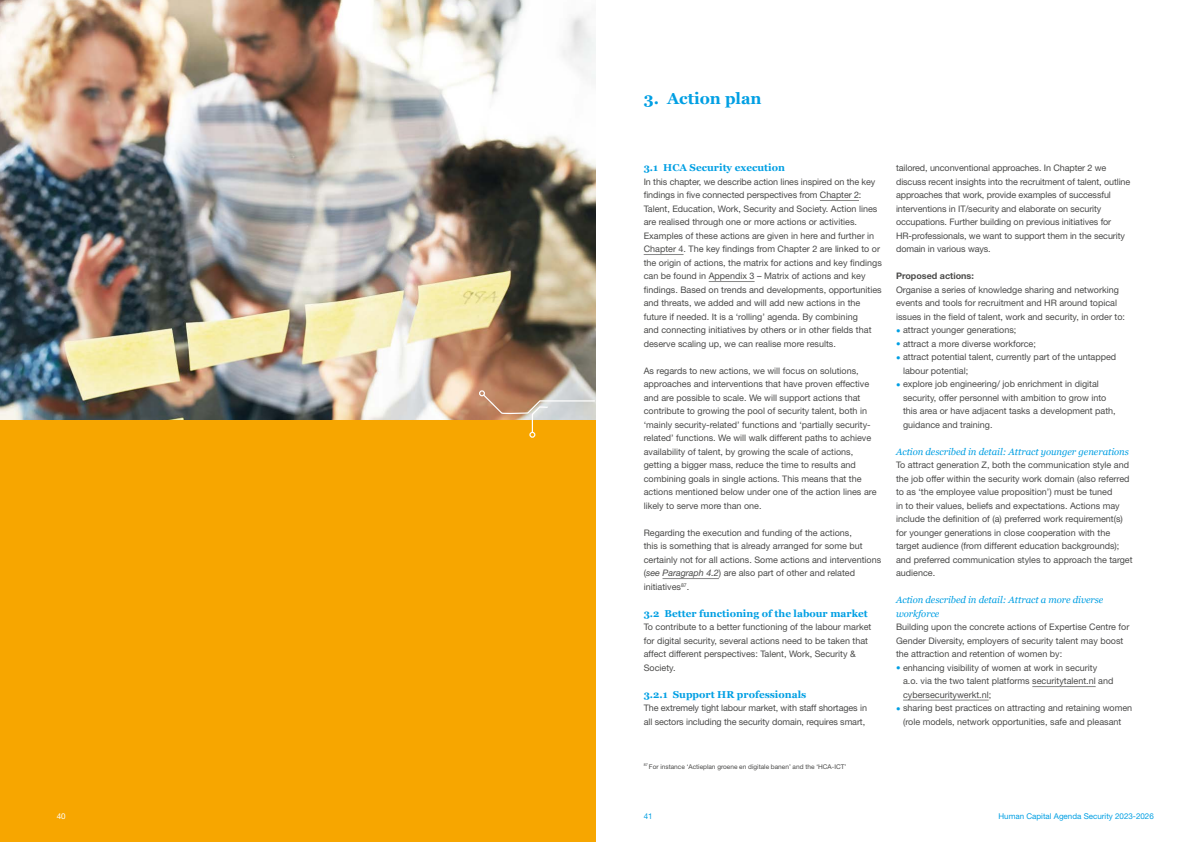
<style>
.page{position:relative;width:1191px;height:842px;background:#fff}
.page>*{position:absolute;margin:0;border:0;box-sizing:border-box;transform-origin:0 0}
.t1{font:700 16px "Georgia";color:#009fe3}
.t2{font:700 10px "Georgia";color:#009fe3}
.t3{font:italic 9.5px/13.5px "Georgia";letter-spacing:-.005em;color:#009fe3}
.t4{font:9px/13.5px "Helvetica Neue LT Std";color:#4a4a49}
.t5{font:700 9px "Helvetica Neue LT Std";color:#4a4a49}
.t6{font:8px "Helvetica Neue LT Std";color:#009fe3}
.t7{font:8px "Helvetica Neue LT Std";color:#fff}
.t8{font:6.5px "Helvetica Neue LT Std";color:#4a4a49}
.s1{font-style:italic}
.s2{color:#009fe3}
</style>
<div class="page">
<img style="left:0;top:0;width:595px;height:420px">
<div style="left:0;top:420px;width:595px;height:422px;background:#f7a600"></div>
<svg style="left:479px;top:390px;width:117px;height:48px"></svg>
<hr style="left:820px;top:200px;width:39px;height:1px;background:#878787">
<hr style="left:643px;top:254px;width:40px;height:1px;background:#878787">
<hr style="left:708px;top:281px;width:46px;height:1px;background:#878787">
<hr style="left:662px;top:578px;width:57px;height:1px;background:#878787">
<hr style="left:1032px;top:686px;width:63px;height:1px;background:#878787">
<hr style="left:903px;top:700px;width:85px;height:1px;background:#878787">
<h1 class="t1" style="left:643px;top:86px;width:119px">3. Action plan</h1>
<p class="t2" style="left:643px;top:160px;width:143px">3.1 HCA Security execution</p>
<p class="t4" style="left:643px;top:174px;width:240px">In this chapter, we describe action lines inspired on the key findings in five connected perspectives from Chapter 2:<br>Talent, Education, Work, Security and Society. Action lines are realised through one or more actions or activities.<br>Examples of these actions are given in here and further in Chapter 4. The key findings from Chapter 2 are linked to or the origin of actions, the matrix for actions and key findings can be found in Appendix 3 – Matrix of actions and key findings. Based on trends and developments, opportunities and threats, we added and will add new actions in the future if needed. It is a ‘rolling’ agenda. By combining<br>and connecting initiatives by others or in other fields that deserve scaling up, we can realise more results.</p>
<p class="t4" style="left:643px;top:363px;width:234px">As regards to new actions, we will focus on solutions, approaches and interventions that have proven effective and are possible to scale. We will support actions that contribute to growing the pool of security talent, both in ‘mainly security-related’ functions and ‘partially security&shy;related’ functions. We will walk different paths to achieve availability of talent, by growing the scale of actions, getting a bigger mass, reduce the time to results and combining goals in single actions. This means that the actions mentioned below under one of the action lines are likely to serve more than one.</p>
<p class="t4" style="left:643px;top:525px;width:239px">Regarding the execution and funding of the actions,<br>this is something that is already arranged for some but certainly not for all actions. Some actions and interventions (<span class="s1">see Paragraph 4.2</span>) are also part of other and related initiatives<sup>87</sup>.</p>
<p class="t2" style="left:643px;top:605px;width:225px">3.2 Better functioning of the labour market</p>
<p class="t4" style="left:643px;top:620px;width:229px">To contribute to a better functioning of the labour market for digital security, several actions need to be taken that affect different perspectives: Talent, Work, Security &amp; Society.</p>
<p class="t2" style="left:643px;top:686px;width:164px">3.2.1 Support HR professionals</p>
<p class="t4" style="left:643px;top:701px;width:225px">The extremely tight labour market, with staff shortages in all sectors including the security domain, requires smart,</p>
<p class="t4" style="left:896px;top:161px;width:236px">tailored, unconventional approaches. In Chapter 2 we discuss recent insights into the recruitment of talent, outline approaches that work, provide examples of successful interventions in IT/security and elaborate on security occupations. Further building on previous initiatives for HR-professionals, we want to support them in the security domain in various ways.</p>
<p class="t5" style="left:896px;top:270px;width:79px">Proposed actions:</p>
<p class="t4" style="left:896px;top:282px;width:230px">Organise a series of knowledge sharing and networking events and tools for recruitment and HR around topical issues in the field of talent, work and security, in order to:</p>
<p class="t4" style="left:896px;top:323px;width:122px"><span class="s2">•</span> attract younger generations;</p>
<p class="t4" style="left:896px;top:336px;width:141px"><span class="s2">•</span> attract a more diverse workforce;</p>
<p class="t4" style="left:903px;top:350px;width:215px;text-indent:-7px"><span class="s2">•</span> attract potential talent, currently part of the untapped labour potential;</p>
<p class="t4" style="left:903px;top:377px;width:214px;text-indent:-7px"><span class="s2">•</span> explore job engineering/ job enrichment in digital security, offer personnel with ambition to grow into this area or have adjacent tasks a development path, guidance and training.</p>
<p class="t3" style="left:896px;top:444px;width:234px">Action described in detail: Attract younger generations</p>
<p class="t4" style="left:896px;top:458px;width:238px">To attract generation Z, both the communication style and the job offer within the security work domain (also referred to as ‘the employee value proposition’) must be tuned<br>in to their values, beliefs and expectations. Actions may include the definition of (a) preferred work requirement(s) for younger generations in close cooperation with the target audience (from different education backgrounds); and preferred communication styles to approach the target audience.</p>
<p class="t3" style="left:896px;top:593px;width:209px">Action described in detail: Attract a more diverse workforce</p>
<p class="t4" style="left:896px;top:620px;width:235px">Building upon the concrete actions of Expertise Centre for<br>Gender Diversity, employers of security talent may boost the attraction and retention of women by:</p>
<p class="t4" style="left:903px;top:660px;width:212px;text-indent:-7px"><span class="s2">•</span> enhancing visibility of women at work in security a.o. via the two talent platforms securitytalent.nl and cybersecuritywerkt.nl;</p>
<p class="t4" style="left:896px;top:701px;width:238px;text-align:center"><span class="s2">•</span> sharing best practices on attracting and retaining women (role models, network opportunities, safe and pleasant</p>
<p class="t8" style="left:643px;top:762px;width:204px"><sup>87</sup> For instance ‘Actieplan groene en digitale banen’ and the ‘HCA-ICT’</p>
<p class="t7" style="left:57px;top:811px;width:10px">40</p>
<p class="t6" style="left:643px;top:811px;width:10px">41</p>
<p class="t6" style="left:998px;top:811px;width:157px">Human Capital Agenda Security 2023-2026</p>
</div>
